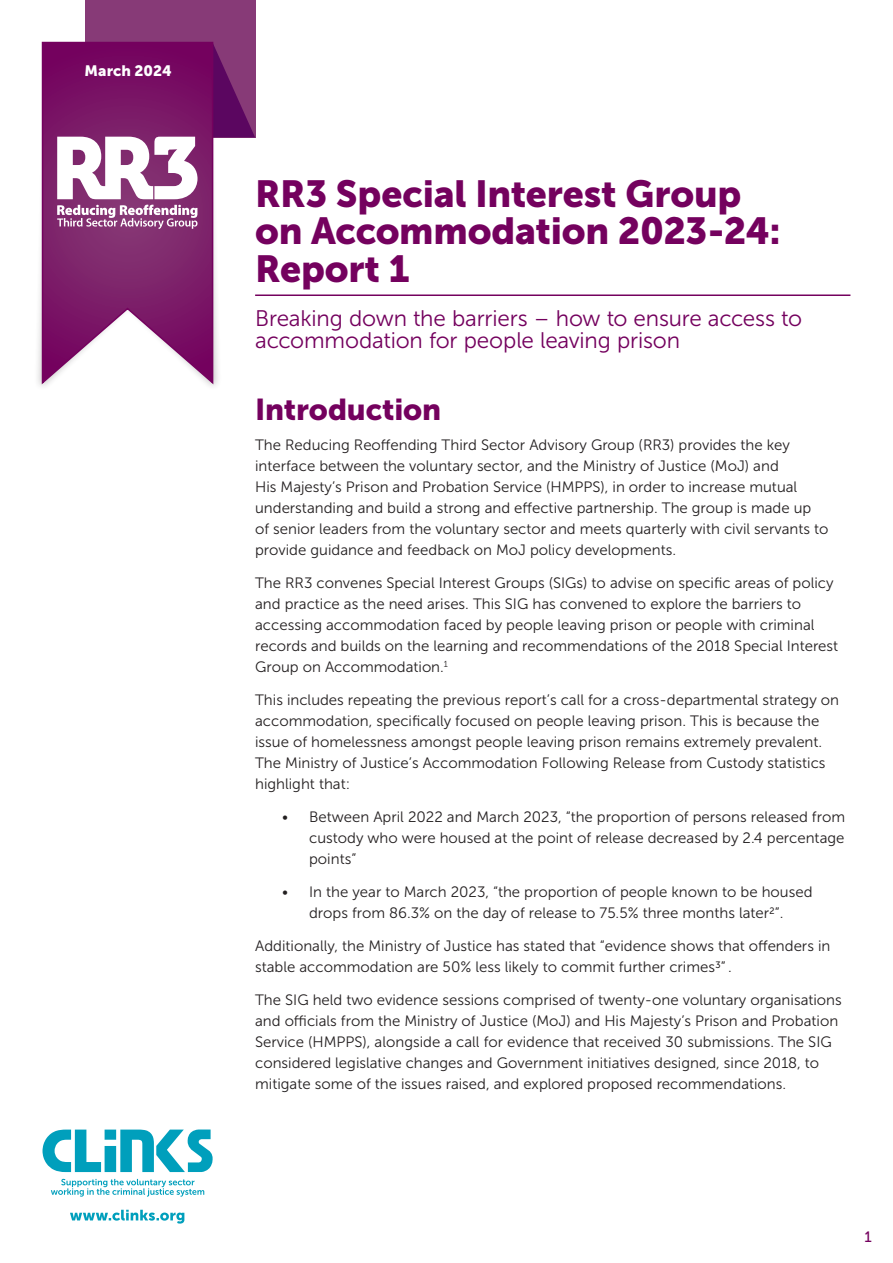
<style>
.page{position:relative;width:893px;height:1263px;background:#fff}
.page>*{position:absolute;margin:0;border:0;box-sizing:border-box;transform-origin:0 0}
.t1{font:37.5px/37.5px "Museo Sans 900";letter-spacing:-.01em;color:#74015e}
.Main_heading{font:30px "Museo Sans 900";letter-spacing:-.005em;color:#74015e}
.Sub-title{font:22.5px/22.5px "Museo Sans 300";letter-spacing:-.005em;color:#74015e}
.annotation_text{font:15px/21px "Museo Sans 300";color:#231f20}
.Sub-heading_1{font:15px "Museo Sans 900";color:#fff}
.Body_text{font:15px "Museo Sans 500";color:#74015e}
</style>
<div class="page">
<svg style="left:70px;top:1210px;width:114px;height:13px"></svg>
<div style="left:85px;top:0;width:170px;height:137px;background:#873a77"></div>
<svg style="left:214px;top:46px;width:41px;height:91px"></svg>
<div style="left:33px;top:50px;width:189px;height:341px;background:#231f20;opacity:.25"></div>
<svg style="left:41px;top:41px;width:173px;height:345px;background:#8d397d"></svg>
<svg style="left:57px;top:137px;width:141px;height:62px"></svg>
<svg style="left:57px;top:205px;width:141px;height:24px"></svg>
<svg style="left:51px;top:1179px;width:153px;height:18px"></svg>
<svg style="left:43px;top:1129px;width:170px;height:43px"></svg>
<hr style="left:255px;top:294px;width:595px;height:2px;background:#74015e">
<p class="Sub-heading_1" style="left:85px;top:62px;width:89px">March 2024</p>
<p class="t1" style="left:255px;top:175px;width:527px">RR3 Special Interest Group on Accommodation 2023-24:<br>Report 1</p>
<p class="Sub-title" style="left:255px;top:307px;width:548px">Breaking down the barriers – how to ensure access to accommodation for people leaving prison</p>
<p class="Main_heading" style="left:255px;top:392px;width:188px">Introduction</p>
<p class="annotation_text" style="left:255px;top:434px;width:575px">The Reducing Reoffending Third Sector Advisory Group (RR3) provides the key interface between the voluntary sector, and the Ministry of Justice (MoJ) and<br>His Majesty’s Prison and Probation Service (HMPPS), in order to increase mutual understanding and build a strong and effective partnership. The group is made up of senior leaders from the voluntary sector and meets quarterly with civil servants to provide guidance and feedback on MoJ policy developments.</p>
<p class="annotation_text" style="left:255px;top:572px;width:585px">The RR3 convenes Special Interest Groups (SIGs) to advise on specific areas of policy and practice as the need arises. This SIG has convened to explore the barriers to accessing accommodation faced by people leaving prison or people with criminal records and builds on the learning and recommendations of the 2018 Special Interest Group on Accommodation.<sup>1</sup></p>
<p class="annotation_text" style="left:255px;top:689px;width:585px">This includes repeating the previous report’s call for a cross-departmental strategy on accommodation, specifically focused on people leaving prison. This is because the issue of homelessness amongst people leaving prison remains extremely prevalent.<br>The Ministry of Justice’s Accommodation Following Release from Custody statistics highlight that:</p>
<p class="annotation_text" style="left:309px;top:806px;width:537px;text-align:justify;text-indent:-27px">• Between April 2022 and March 2023, “the proportion of persons released from custody who were housed at the point of release decreased by 2.4 percentage points”</p>
<p class="annotation_text" style="left:282px;top:881px;width:532px;text-align:center">• In the year to March 2023, “the proportion of people known to be housed drops from 86.3% on the day of release to 75.5% three months later2”.</p>
<p class="annotation_text" style="left:255px;top:935px;width:577px">Additionally, the Ministry of Justice has stated that “evidence shows that offenders in stable accommodation are 50% less likely to commit further crimes3” .</p>
<p class="annotation_text" style="left:255px;top:989px;width:588px">The SIG held two evidence sessions comprised of twenty-one voluntary organisations and officials from the Ministry of Justice (MoJ) and His Majesty’s Prison and Probation Service (HMPPS), alongside a call for evidence that received 30 submissions. The SIG considered legislative changes and Government initiatives designed, since 2018, to mitigate some of the issues raised, and explored proposed recommendations.</p>
<p class="Body_text" style="left:864px;top:1228px;width:9px">1</p>
</div>
